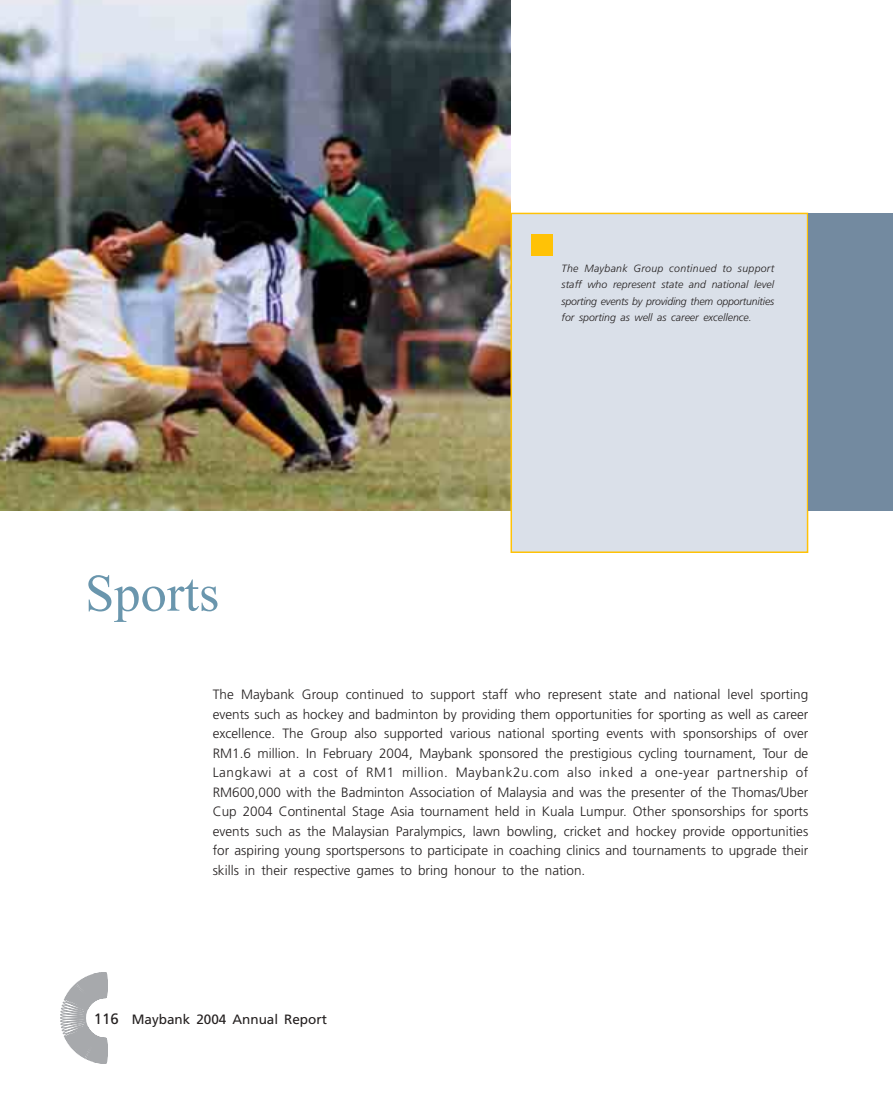
<style>
.page{position:relative;width:893px;height:1106px;background:#fff}
.page>*{position:absolute;margin:0;border:0;box-sizing:border-box;transform-origin:0 0}
.t1{font:52.5px "Times New Roman";color:#6a96ad}
.t2{font:300 13.5px/19.5px "Frutiger";color:#231f1f;text-align:justify}
.t3{font:13.5px "Frutiger";color:#231f1f}
.t4{font:italic 300 10.5px/16.5px "Frutiger";color:#231f1f;text-align:justify}
.s1{font-size:15px}
</style>
<div class="page">
<img style="left:1px;top:0;width:509px;height:510px">
<div style="left:511px;top:213px;width:296px;height:339px;background:#dae0e9"></div>
<div style="left:510px;top:213px;width:298px;height:340px;border:2px solid #ffc206"></div>
<div style="left:531px;top:234px;width:22px;height:21px;background:#ffc206"></div>
<svg style="left:60px;top:972px;width:48px;height:91px"></svg>
<div style="left:808px;top:213px;width:84px;height:297px;background:#738aa0"></div>
<h1 class="t1" style="left:85px;top:574px;width:136px">Sports</h1>
<p class="t4" style="left:561px;top:260px;width:214px">The Maybank Group continued to support staff who represent state and national level sporting events by providing them opportunities for sporting as well as career excellence.</p>
<p class="t2" style="left:213px;top:686px;width:597px">The Maybank Group continued to support staff who represent state and national level sporting events such as hockey and badminton by providing them opportunities for sporting as well as career excellence. The Group also supported various national sporting events with sponsorships of over RM1.6 million. In February 2004, Maybank sponsored the prestigious cycling tournament, Tour de Langkawi at a cost of RM1 million. Maybank2u.com also inked a one-year partnership of RM600,000 with the Badminton Association of Malaysia and was the presenter of the Thomas/Uber Cup 2004 Continental Stage Asia tournament held in Kuala Lumpur. Other sponsorships for sports events such as the Malaysian Paralympics, lawn bowling, cricket and hockey provide opportunities for aspiring young sportspersons to participate in coaching clinics and tournaments to upgrade their skills in their respective games to bring honour to the nation.</p>
<p class="t3" style="left:94px;top:1013px;width:235px"><span class="s1">116</span> Maybank 2004 Annual Report</p>
</div>
